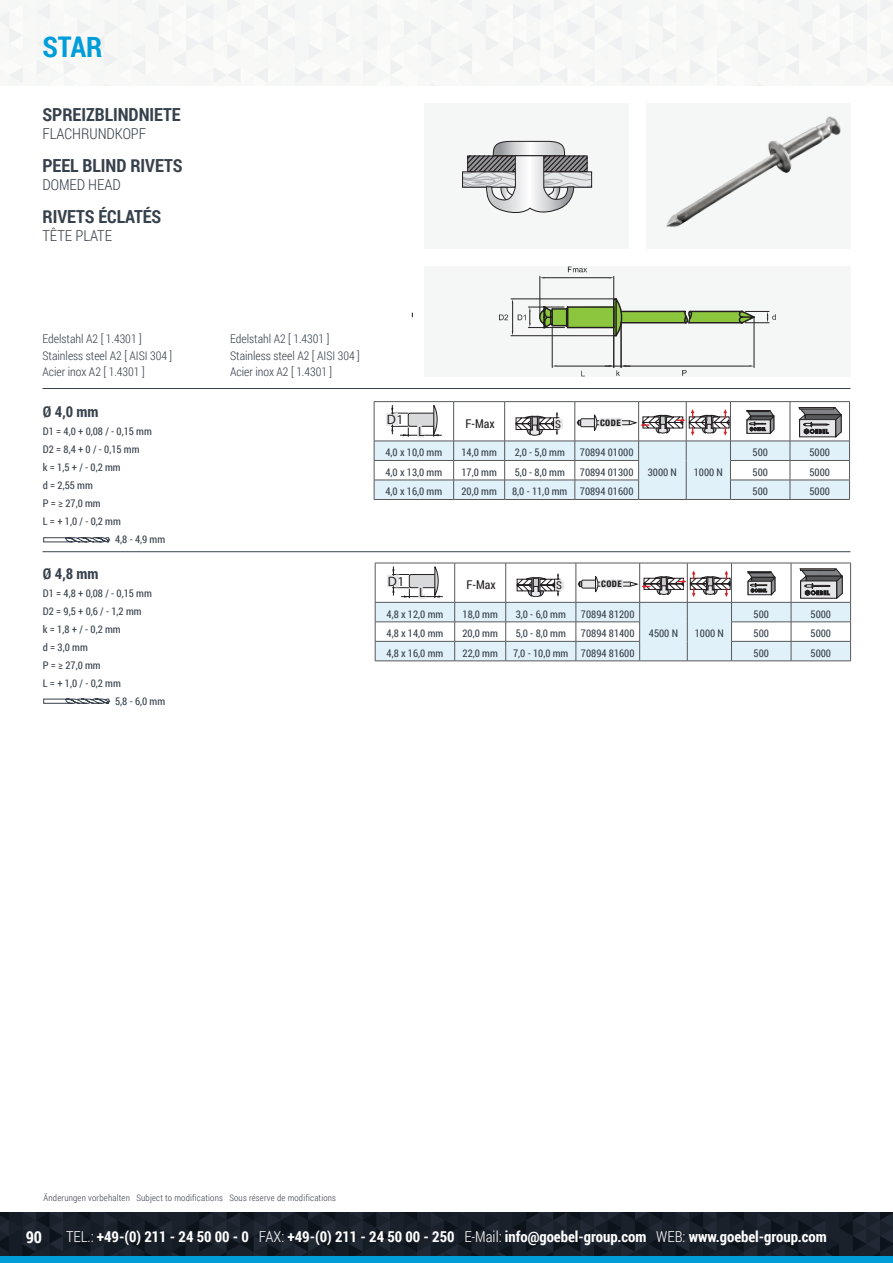
<style>
.page{position:relative;width:893px;height:1263px;background:#fff}
.page>*{position:absolute;margin:0;border:0;box-sizing:border-box;transform-origin:0 0}
.t1{font:700 28.5px "Roboto Condensed";color:#009dd9}
.t2{font:700 18px "Roboto Condensed";color:#37414c}
.t3{font:700 16.5px "Roboto Condensed";color:#fff}
.t4{font:700 15px "Roboto Condensed";color:#fff}
.t5{font:300 15px "Roboto Condensed";color:#37414c}
.Absatzformat_1{font:700 15px "Roboto Condensed";color:#37414c}
.t6{font:13.65px "Myriad Pro";color:#231f20}
.t7{font:12.15px "Roboto Condensed";color:#231f20}
.t8{font:300 12px "Roboto Condensed";color:#37414c}
.t9{font:10.8px "Roboto Condensed";color:#231f20}
.Absatzformat_1-2{font:10.5px "Roboto Condensed";color:#37414c}
.t10{font:300 9px "Roboto Condensed";letter-spacing:.02em;color:#37414c}
.t11{font:800 condensed 8.85px "Helvetica Neue LT";letter-spacing:.045em;color:#231f20}
.s1{font-weight:300}
</style>
<div class="page">
<div style="left:424px;top:266px;width:426px;height:110px;background:#f5f7f7"></div>
<div style="left:424px;top:104px;width:205px;height:145px;background:#f5f7f7"></div>
<div style="left:646px;top:104px;width:204px;height:145px;background:#f5f7f7"></div>
<hr style="left:43px;top:388px;width:807px;height:1px;background:#37414c">
<hr style="left:43px;top:551px;width:807px;height:1px;background:#37414c">
<hr style="left:374px;top:401px;width:80px;height:1px;background:#57585a">
<hr style="left:454px;top:401px;width:51px;height:1px;background:#57585a">
<hr style="left:505px;top:401px;width:70px;height:1px;background:#57585a">
<hr style="left:575px;top:401px;width:64px;height:1px;background:#57585a">
<hr style="left:639px;top:401px;width:47px;height:1px;background:#57585a">
<hr style="left:686px;top:401px;width:44px;height:1px;background:#57585a">
<hr style="left:730px;top:401px;width:60px;height:1px;background:#57585a">
<hr style="left:790px;top:401px;width:60px;height:1px;background:#57585a">
<hr style="left:639px;top:499px;width:47px;height:1px;background:#57585a">
<hr style="left:686px;top:499px;width:44px;height:1px;background:#57585a">
<hr style="left:374px;top:499px;width:80px;height:1px;background:#57585a">
<hr style="left:454px;top:499px;width:51px;height:1px;background:#57585a">
<hr style="left:505px;top:499px;width:70px;height:1px;background:#57585a">
<hr style="left:575px;top:499px;width:64px;height:1px;background:#57585a">
<hr style="left:730px;top:499px;width:60px;height:1px;background:#57585a">
<hr style="left:790px;top:499px;width:60px;height:1px;background:#57585a">
<svg style="left:43px;top:537px;width:67px;height:6px"></svg>
<hr style="left:640px;top:661px;width:47px;height:1px;background:#57585a">
<hr style="left:687px;top:661px;width:44px;height:1px;background:#57585a">
<hr style="left:375px;top:661px;width:80px;height:1px;background:#57585a">
<hr style="left:455px;top:661px;width:51px;height:1px;background:#57585a">
<hr style="left:506px;top:661px;width:70px;height:1px;background:#57585a">
<hr style="left:576px;top:661px;width:64px;height:1px;background:#57585a">
<hr style="left:731px;top:661px;width:60px;height:1px;background:#57585a">
<hr style="left:791px;top:661px;width:60px;height:1px;background:#57585a">
<svg style="left:43px;top:698px;width:67px;height:6px"></svg>
<svg style="left:375px;top:563px;width:476px;height:98px"></svg>
<svg style="left:374px;top:402px;width:476px;height:97px"></svg>
<div style="left:0;top:1255px;width:893px;height:8px;background:#009dd9"></div>
<img style="left:0;top:1213px;width:893px;height:42px">
<hr style="left:552px;top:328px;width:1px;height:40px;background:#231f20">
<hr style="left:557px;top:366px;width:52px;height:1px;background:#231f20">
<hr style="left:528px;top:307px;width:36px;height:1px;background:#231f20">
<hr style="left:528px;top:327px;width:37px;height:1px;background:#231f20">
<hr style="left:511px;top:299px;width:102px;height:1px;background:#231f20">
<hr style="left:511px;top:335px;width:102px;height:1px;background:#231f20">
<svg style="left:499px;top:299px;width:32px;height:37px"></svg>
<hr style="left:613px;top:337px;width:1px;height:31px;background:#231f20">
<hr style="left:621px;top:323px;width:1px;height:45px;background:#231f20">
<hr style="left:754px;top:318px;width:1px;height:50px;background:#231f20">
<hr style="left:626px;top:366px;width:124px;height:1px;background:#231f20">
<svg style="left:682px;top:370px;width:5px;height:6px"></svg>
<svg style="left:605px;top:365px;width:25px;height:11px"></svg>
<svg style="left:538px;top:267px;width:238px;height:74px"></svg>
<img style="left:666px;top:116px;width:175px;height:111px">
<svg style="left:462px;top:140px;width:130px;height:74px"></svg>
<p class="t1" style="left:43px;top:27px;width:61px">STAR</p>
<p class="t2" style="left:43px;top:102px;width:140px">SPREIZBLINDNIETE</p>
<p class="t5" style="left:43px;top:123px;width:105px">FLACHRUNDKOPF</p>
<p class="t2" style="left:43px;top:153px;width:141px">PEEL BLIND RIVETS</p>
<p class="t5" style="left:43px;top:174px;width:80px">DOMED HEAD</p>
<p class="t2" style="left:43px;top:204px;width:120px">RIVETS ÉCLATÉS</p>
<p class="t5" style="left:43px;top:225px;width:71px">TÊTE PLATE</p>
<p class="t8" style="left:43px;top:331px;width:101px">Edelstahl A2 [ 1.4301 ]</p>
<p class="t8" style="left:43px;top:347px;width:131px">Stainless steel A2 [ AISI 304 ]</p>
<p class="t8" style="left:43px;top:364px;width:104px">Acier inox A2 [ 1.4301 ]</p>
<p class="Absatzformat_1" style="left:43px;top:401px;width:57px">Ø 4,0 mm</p>
<p class="Absatzformat_1-2" style="left:43px;top:424px;width:111px">D1 = 4,0 + 0,08 / - 0,15 mm</p>
<p class="Absatzformat_1-2" style="left:43px;top:442px;width:98px">D2 = 8,4 + 0 / - 0,15 mm</p>
<p class="Absatzformat_1-2" style="left:43px;top:460px;width:79px">k = 1,5 + / - 0,2 mm</p>
<p class="Absatzformat_1-2" style="left:43px;top:478px;width:52px">d = 2,55 mm</p>
<p class="Absatzformat_1-2" style="left:43px;top:496px;width:60px">P = ≥ 27,0 mm</p>
<p class="Absatzformat_1-2" style="left:43px;top:514px;width:80px">L = + 1,0 / - 0,2 mm</p>
<p class="Absatzformat_1-2" style="left:115px;top:532px;width:52px">4,8 - 4,9 mm</p>
<p class="Absatzformat_1" style="left:43px;top:563px;width:57px">Ø 4,8 mm</p>
<p class="Absatzformat_1-2" style="left:43px;top:585px;width:111px">D1 = 4,8 + 0,08 / - 0,15 mm</p>
<p class="Absatzformat_1-2" style="left:43px;top:603px;width:100px">D2 = 9,5 + 0,6 / - 1,2 mm</p>
<p class="Absatzformat_1-2" style="left:43px;top:621px;width:79px">k = 1,8 + / - 0,2 mm</p>
<p class="Absatzformat_1-2" style="left:43px;top:639px;width:47px">d = 3,0 mm</p>
<p class="Absatzformat_1-2" style="left:43px;top:657px;width:60px">P = ≥ 27,0 mm</p>
<p class="Absatzformat_1-2" style="left:43px;top:675px;width:80px">L = + 1,0 / - 0,2 mm</p>
<p class="Absatzformat_1-2" style="left:115px;top:693px;width:52px">5,8 - 6,0 mm</p>
<p class="t8" style="left:230px;top:331px;width:101px">Edelstahl A2 [ 1.4301 ]</p>
<p class="t8" style="left:230px;top:347px;width:131px">Stainless steel A2 [ AISI 304 ]</p>
<p class="t8" style="left:230px;top:364px;width:104px">Acier inox A2 [ 1.4301 ]</p>
<p class="t6" style="left:387px;top:411px;width:18px">D1</p>
<p class="t6" style="left:418px;top:423px;width:8px">L</p>
<p class="t7" style="left:465px;top:415px;width:31px">F-Max</p>
<p class="t9" style="left:555px;top:416px;width:7px">S</p>
<p class="t11" style="left:600px;top:417px;width:22px">CODE</p>
<p class="Absatzformat_1-2" style="left:385px;top:445px;width:58px">4,0 x 10,0 mm</p>
<p class="Absatzformat_1-2" style="left:461px;top:445px;width:37px">14,0 mm</p>
<p class="Absatzformat_1-2" style="left:515px;top:445px;width:52px">2,0 - 5,0 mm</p>
<p class="Absatzformat_1-2" style="left:580px;top:445px;width:55px">70894 01000</p>
<p class="Absatzformat_1-2" style="left:752px;top:445px;width:17px">500</p>
<p class="Absatzformat_1-2" style="left:809px;top:445px;width:22px">5000</p>
<p class="Absatzformat_1-2" style="left:385px;top:465px;width:58px">4,0 x 13,0 mm</p>
<p class="Absatzformat_1-2" style="left:461px;top:465px;width:37px">17,0 mm</p>
<p class="Absatzformat_1-2" style="left:515px;top:465px;width:52px">5,0 - 8,0 mm</p>
<p class="Absatzformat_1-2" style="left:580px;top:465px;width:55px">70894 01300</p>
<p class="Absatzformat_1-2" style="left:752px;top:465px;width:17px">500</p>
<p class="Absatzformat_1-2" style="left:809px;top:465px;width:22px">5000</p>
<p class="Absatzformat_1-2" style="left:385px;top:484px;width:58px">4,0 x 16,0 mm</p>
<p class="Absatzformat_1-2" style="left:461px;top:484px;width:37px">20,0 mm</p>
<p class="Absatzformat_1-2" style="left:512px;top:484px;width:57px">8,0 - 11,0 mm</p>
<p class="Absatzformat_1-2" style="left:580px;top:484px;width:55px">70894 01600</p>
<p class="Absatzformat_1-2" style="left:752px;top:484px;width:17px">500</p>
<p class="Absatzformat_1-2" style="left:809px;top:484px;width:22px">5000</p>
<p class="Absatzformat_1-2" style="left:648px;top:465px;width:31px">3000 N</p>
<p class="Absatzformat_1-2" style="left:694px;top:465px;width:31px">1000 N</p>
<p class="t6" style="left:388px;top:573px;width:18px">D1</p>
<p class="t6" style="left:419px;top:584px;width:8px">L</p>
<p class="t7" style="left:467px;top:576px;width:31px">F-Max</p>
<p class="t9" style="left:556px;top:578px;width:7px">S</p>
<p class="t11" style="left:601px;top:578px;width:22px">CODE</p>
<p class="Absatzformat_1-2" style="left:387px;top:606px;width:58px">4,8 x 12,0 mm</p>
<p class="Absatzformat_1-2" style="left:463px;top:606px;width:37px">18,0 mm</p>
<p class="Absatzformat_1-2" style="left:516px;top:606px;width:52px">3,0 - 6,0 mm</p>
<p class="Absatzformat_1-2" style="left:581px;top:606px;width:55px">70894 81200</p>
<p class="Absatzformat_1-2" style="left:754px;top:606px;width:17px">500</p>
<p class="Absatzformat_1-2" style="left:810px;top:606px;width:22px">5000</p>
<p class="Absatzformat_1-2" style="left:387px;top:626px;width:58px">4,8 x 14,0 mm</p>
<p class="Absatzformat_1-2" style="left:462px;top:626px;width:37px">20,0 mm</p>
<p class="Absatzformat_1-2" style="left:516px;top:626px;width:52px">5,0 - 8,0 mm</p>
<p class="Absatzformat_1-2" style="left:581px;top:626px;width:55px">70894 81400</p>
<p class="Absatzformat_1-2" style="left:754px;top:626px;width:17px">500</p>
<p class="Absatzformat_1-2" style="left:810px;top:626px;width:22px">5000</p>
<p class="Absatzformat_1-2" style="left:387px;top:646px;width:58px">4,8 x 16,0 mm</p>
<p class="Absatzformat_1-2" style="left:463px;top:646px;width:37px">22,0 mm</p>
<p class="Absatzformat_1-2" style="left:513px;top:646px;width:57px">7,0 - 10,0 mm</p>
<p class="Absatzformat_1-2" style="left:581px;top:646px;width:55px">70894 81600</p>
<p class="Absatzformat_1-2" style="left:754px;top:646px;width:17px">500</p>
<p class="Absatzformat_1-2" style="left:810px;top:646px;width:22px">5000</p>
<p class="Absatzformat_1-2" style="left:649px;top:626px;width:31px">4500 N</p>
<p class="Absatzformat_1-2" style="left:695px;top:626px;width:31px">1000 N</p>
<p class="t10" style="left:44px;top:1191px;width:294px">Änderungen vorbehalten Subject to modifications Sous réserve de modifications</p>
<h3 class="t4" style="left:66px;top:1226px;width:762px"><span class="s1">TEL.:</span> +49-(0) 211 - 24 50 00 - 0 <span class="s1">FAX:</span> +49-(0) 211 - 24 50 00 - 250 <span class="s1">E-Mail:</span> info@goebel-group.com <span class="s1">WEB:</span> www.goebel-group.com</h3>
<h3 class="t3" style="left:26px;top:1225px;width:18px">90</h3>
</div>
